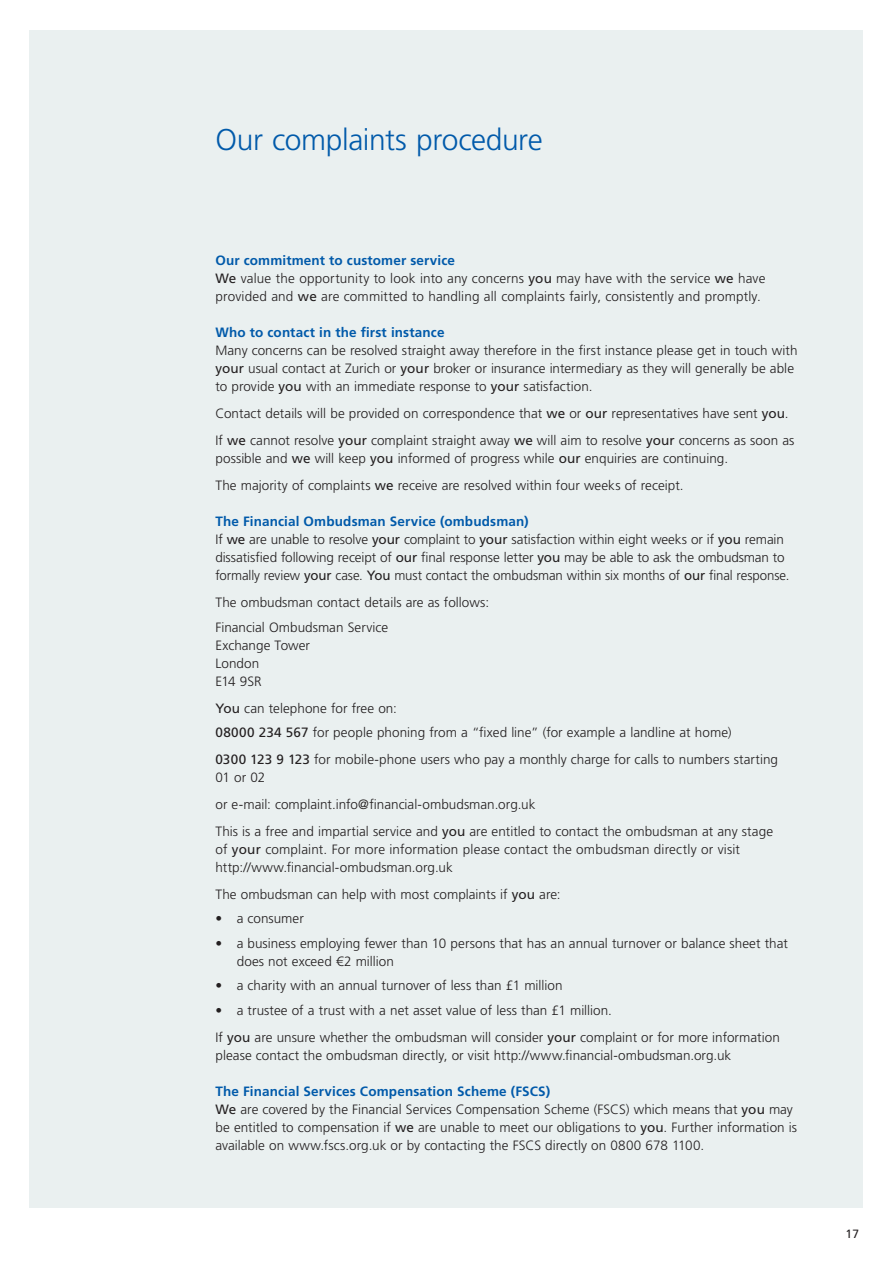
<style>
.page{position:relative;width:893px;height:1263px;background:#fff}
.page>*{position:absolute;margin:0;border:0;box-sizing:border-box;transform-origin:0 0}
.t1{font:300 30px "Frutiger LT Std";letter-spacing:-.015em;color:#015aaa}
.t2{font:300 13.5px/18px "Frutiger LT Std";color:#231f20}
.t3{font:700 13.5px "Frutiger LT Std";letter-spacing:.01em;color:#015aaa}
.t4{font:12px "Frutiger LT Std";color:#231f20}
.s1{font-weight:700;color:#015aaa}
.s2{font-weight:400}
</style>
<div class="page">
<div style="left:30px;top:30px;width:833px;height:1178px;background:#eaf0f0"></div>
<h1 class="t1" style="left:215px;top:123px;width:329px">Our complaints procedure</h1>
<p class="t2" style="left:215px;top:252px;width:551px"><span class="s1">Our commitment to customer service<br></span><span class="s2">We</span> value the opportunity to look into any concerns <span class="s2">you</span> may have with the service <span class="s2">we</span> have provided and <span class="s2">we</span> are committed to handling all complaints fairly, consistently and promptly.</p>
<p class="t3" style="left:215px;top:325px;width:231px">Who to contact in the first instance</p>
<p class="t2" style="left:215px;top:342px;width:584px">Many concerns can be resolved straight away therefore in the first instance please get in touch with <span class="s2">your</span> usual contact at Zurich or <span class="s2">your</span> broker or insurance intermediary as they will generally be able to provide <span class="s2">you</span> with an immediate response to <span class="s2">your</span> satisfaction.</p>
<p class="t2" style="left:215px;top:400px;width:580px;line-height:27px">Contact details will be provided on correspondence that <span class="s2">we</span> or <span class="s2">our</span> representatives have sent <span class="s2">you</span>.<br>If <span class="s2">we</span> cannot resolve <span class="s2">your</span> complaint straight away <span class="s2">we</span> will aim to resolve <span class="s2">your</span> concerns as soon as</p>
<p class="t2" style="left:215px;top:445px;width:514px;line-height:27px">possible and <span class="s2">we</span> will keep <span class="s2">you</span> informed of progress while <span class="s2">our</span> enquiries are continuing.<br>The majority of complaints <span class="s2">we</span> receive are resolved within four weeks of receipt.</p>
<p class="t2" style="left:215px;top:513px;width:575px"><span class="s1">The Financial Ombudsman Service (ombudsman)<br></span>If <span class="s2">we</span> are unable to resolve <span class="s2">your</span> complaint to <span class="s2">your</span> satisfaction within eight weeks or if <span class="s2">you</span> remain dissatisfied following receipt of <span class="s2">our</span> final response letter <span class="s2">you</span> may be able to ask the ombudsman to formally review <span class="s2">your</span> case. <span class="s2">You</span> must contact the ombudsman within six months of <span class="s2">our</span> final response.</p>
<p class="t2" style="left:215px;top:591px;width:275px;line-height:24.5px">The ombudsman contact details are as follows:<br>Financial Ombudsman Service</p>
<p class="t2" style="left:215px;top:636px;width:96px">Exchange Tower<br>London<br>E14 9SR</p>
<p class="t2" style="left:215px;top:696px;width:518px;line-height:24.5px"><span class="s2">You</span> can telephone for free on:<br><span class="s2">08000 234 567</span> for people phoning from a “fixed line” (for example a landline at home)</p>
<p class="t2" style="left:215px;top:751px;width:564px"><span class="s2">0300 123 9 123</span> for mobile-phone users who pay a monthly charge for calls to numbers starting<br>01 or 02</p>
<p class="t2" style="left:215px;top:791px;width:559px;line-height:27px">or e-mail: complaint.info@financial-ombudsman.org.uk<br>This is a free and impartial service and <span class="s2">you</span> are entitled to contact the ombudsman at any stage</p>
<p class="t2" style="left:215px;top:841px;width:526px">of <span class="s2">your</span> complaint. For more information please contact the ombudsman directly or visit http://www.financial-ombudsman.org.uk</p>
<p class="t2" style="left:215px;top:886px;width:347px">The ombudsman can help with most complaints if <span class="s2">you</span> are:</p>
<p class="t2" style="left:215px;top:910px;width:90px">• a consumer</p>
<p class="t2" style="left:237px;top:934px;width:553px;text-indent:-21px">• a business employing fewer than 10 persons that has an annual turnover or balance sheet that does not exceed €2 million</p>
<p class="t2" style="left:215px;top:977px;width:349px">• a charity with an annual turnover of less than £1 million</p>
<p class="t2" style="left:215px;top:997px;width:566px;line-height:27px">• a trustee of a trust with a net asset value of less than £1 million.<br>If <span class="s2">you</span> are unsure whether the ombudsman will consider <span class="s2">your</span> complaint or for more information</p>
<p class="t2" style="left:215px;top:1046px;width:517px">please contact the ombudsman directly, or visit http://www.financial-ombudsman.org.uk</p>
<p class="t2" style="left:215px;top:1082px;width:583px"><span class="s1">The Financial Services Compensation Scheme (FSCS)<br></span><span class="s2">We</span> are covered by the Financial Services Compensation Scheme (FSCS) which means that <span class="s2">you</span> may be entitled to compensation if <span class="s2">we</span> are unable to meet our obligations to <span class="s2">you</span>. Further information is available on www.fscs.org.uk or by contacting the FSCS directly on 0800 678 1100.</p>
<p class="t4" style="left:846px;top:1227px;width:15px">17</p>
</div>
